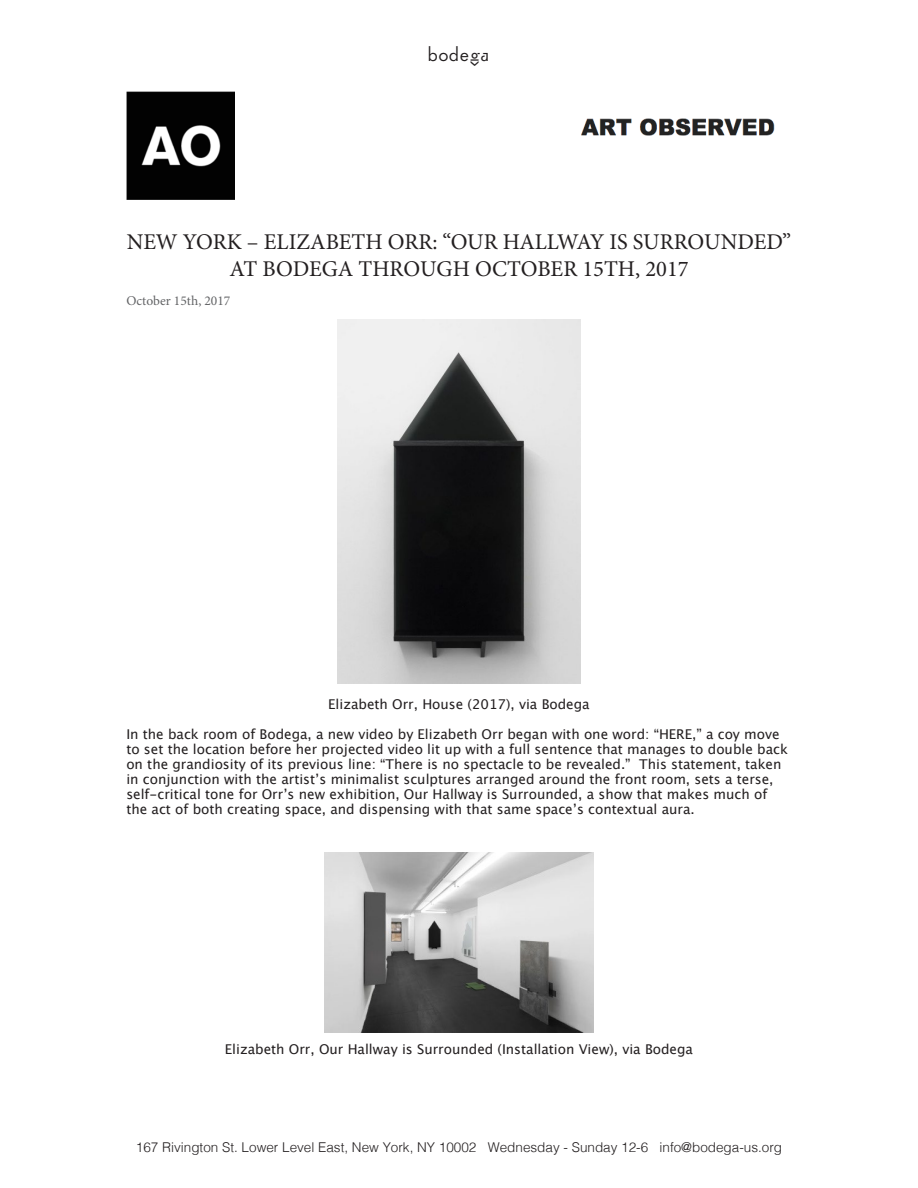
<style>
.page{position:relative;width:918px;height:1188px;background:#fff}
.page>*{position:absolute;margin:0;border:0;box-sizing:border-box;transform-origin:0 0}
.t1{font:22.5px/27px "Minion Pro";color:#231f20;text-align:center}
.t2{font:19.5px "Bodega Logotype";color:#231f20}
.t3{font:13.5px/15px "Lucida Grande";color:#231f20}
.t4{font:300 13.5px "Helvetica";color:#231f20}
.t5{font:13.5px "Minion Pro";color:#636466}
</style>
<div class="page">
<img style="left:338px;top:319px;width:242px;height:364px">
<img style="left:324px;top:853px;width:270px;height:179px">
<img style="left:126px;top:91px;width:108px;height:108px">
<img style="left:581px;top:118px;width:194px;height:18px">
<h2 class="t2" style="left:428px;top:47px;width:64px">bodeGB</h2>
<p class="t1" style="left:127px;top:229px;width:666px">NEW YORK – ELIZABETH ORR: “OUR HALLWAY IS SURROUNDED”<br>AT BODEGA THROUGH OCTOBER 15TH, 2017</p>
<p class="t5" style="left:126px;top:292px;width:106px">October 15th, 2017</p>
<p class="t3" style="left:328px;top:697px;width:263px">Elizabeth Orr, House (2017), via Bodega</p>
<p class="t3" style="left:126px;top:727px;width:663px">In the back room of Bodega, a new video by Elizabeth Orr began with one word: “HERE,” a coy move to set the location before her projected video lit up with a full sentence that manages to double back on the grandiosity of its previous line: “There is no spectacle to be revealed.” This statement, taken in conjunction with the artist’s minimalist sculptures arranged around the front room, sets a terse, self-critical tone for Orr’s new exhibition, Our Hallway is Surrounded, a show that makes much of the act of both creating space, and dispensing with that same space’s contextual aura.</p>
<p class="t3" style="left:225px;top:1042px;width:469px">Elizabeth Orr, Our Hallway is Surrounded (Installation View), via Bodega</p>
<p class="t4" style="left:136px;top:1136px;width:648px">167 Rivington St. Lower Level East, New York, NY 10002 Wednesday - Sunday 12-6 info@bodega-us.org</p>
</div>
